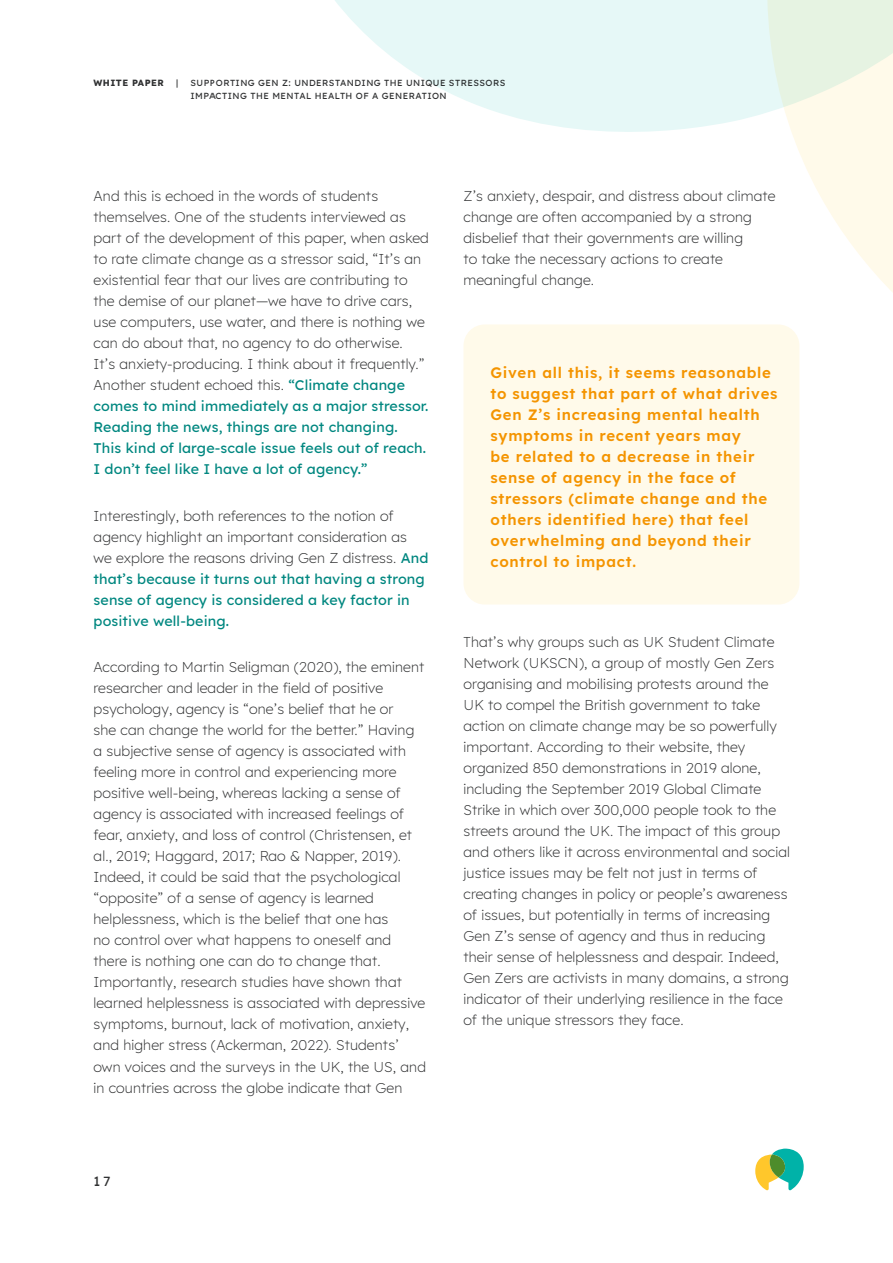
<style>
.page{position:relative;width:893px;height:1263px;background:#fff}
.page>*{position:absolute;margin:0;border:0;box-sizing:border-box;transform-origin:0 0}
.t1{font:600 15px/21px "Lexend";letter-spacing:.05em;color:#f49400}
.t2{font:300 14.25px/21px "Lexend";letter-spacing:.01em;color:#2f3031}
.t3{font:500 13.5px "Lexend";color:#2f3031}
.t4{font:500 9px/13.5px "Lexend";letter-spacing:.05em;color:#2f3031}
.t5{font:700 9px "Lexend";letter-spacing:.05em;color:#2f3031}
.s1{font-weight:500;color:#008780}
</style>
<div class="page">
<svg style="left:755px;top:1148px;width:49px;height:42px"></svg>
<svg style="left:795px;top:151px;width:98px;height:190px"></svg>
<svg style="left:335px;top:0;width:558px;height:151px;fill:#e6f8f7"></svg>
<div style="left:463px;top:324px;width:336px;height:280px;background:#fffaea;border-radius:21px"></div>
<p class="t5" style="left:94px;top:77px;width:72px">WHITE PAPER</p>
<p class="t4" style="left:176px;top:76px;width:4px">|</p>
<p class="t4" style="left:190px;top:76px;width:316px">SUPPORTING GEN Z: UNDERSTANDING THE UNIQUE STRESSORS<br>IMPACTING THE MENTAL HEALTH OF A GENERATION</p>
<p class="t2" style="left:94px;top:187px;width:337px">And this is echoed in the words of students themselves. One of the students interviewed as part of the development of this paper, when asked to rate climate change as a stressor said, “It’s an existential fear that our lives are contributing to the demise of our planet—we have to drive cars, use computers, use water, and there is nothing we can do about that, no agency to do otherwise.<br>It’s anxiety-producing. I think about it frequently.” Another student echoed this. <span class="s1">“Climate change comes to mind immediately as a major stressor.<br>Reading the news, things are not changing.<br>This kind of large-scale issue feels out of reach.<br>I don’t feel like I have a lot of agency.”</span></p>
<p class="t2" style="left:94px;top:507px;width:336px">Interestingly, both references to the notion of agency highlight an important consideration as we explore the reasons driving Gen Z distress. <span class="s1">And that’s because it turns out that having a strong sense of agency is considered a key factor in positive well-being.</span></p>
<p class="t2" style="left:94px;top:656px;width:334px">According to Martin Seligman (2020), the eminent researcher and leader in the field of positive psychology, agency is “one’s belief that he or<br>she can change the world for the better.” Having a subjective sense of agency is associated with feeling more in control and experiencing more positive well-being, whereas lacking a sense of agency is associated with increased feelings of fear, anxiety, and loss of control (Christensen, et al., 2019; Haggard, 2017; Rao &amp; Napper, 2019).<br>Indeed, it could be said that the psychological “opposite” of a sense of agency is learned helplessness, which is the belief that one has<br>no control over what happens to oneself and there is nothing one can do to change that.<br>Importantly, research studies have shown that learned helplessness is associated with depressive symptoms, burnout, lack of motivation, anxiety, and higher stress (Ackerman, 2022). Students’ own voices and the surveys in the UK, the US, and in countries across the globe indicate that Gen</p>
<p class="t3" style="left:94px;top:1176px;width:18px">17</p>
<p class="t2" style="left:463px;top:187px;width:313px">Z’s anxiety, despair, and distress about climate change are often accompanied by a strong disbelief that their governments are willing<br>to take the necessary actions to create meaningful change.</p>
<p class="t1" style="left:490px;top:363px;width:288px">Given all this, it seems reasonable to suggest that part of what drives<br>Gen Z’s increasing mental health symptoms in recent years may<br>be related to a decrease in their sense of agency in the face of stressors (climate change and the others identified here) that feel overwhelming and beyond their control to impact.</p>
<p class="t2" style="left:463px;top:633px;width:328px">That’s why groups such as UK Student Climate Network (UKSCN), a group of mostly Gen Zers organising and mobilising protests around the UK to compel the British government to take action on climate change may be so powerfully important. According to their website, they organized 850 demonstrations in 2019 alone, including the September 2019 Global Climate Strike in which over 300,000 people took to the streets around the UK. The impact of this group and others like it across environmental and social justice issues may be felt not just in terms of creating changes in policy or people’s awareness of issues, but potentially in terms of increasing Gen Z’s sense of agency and thus in reducing their sense of helplessness and despair. Indeed, Gen Zers are activists in many domains, a strong indicator of their underlying resilience in the face of the unique stressors they face.</p>
</div>
